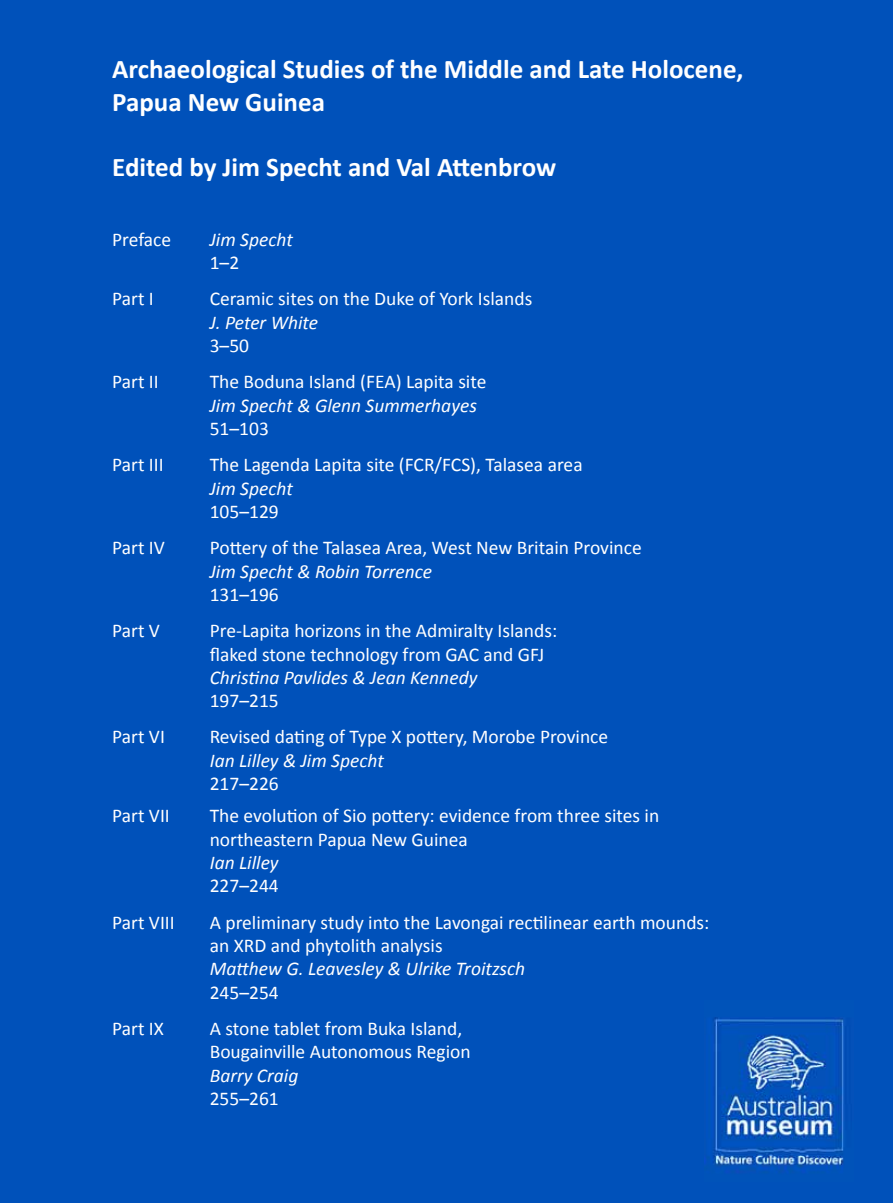
<style>
.page{position:relative;width:893px;height:1203px;background:#0051ba}
.page>*{position:absolute;margin:0;border:0;box-sizing:border-box;transform-origin:0 0}
.t1{font:700 27px/32.4px "Calibri";color:#fff}
.t2{font:19.5px/23.4px "Calibri";color:#fff}
.t3{font:italic 19.5px "Calibri";color:#fff}
</style>
<div class="page">
<img style="left:705px;top:1017px;width:139px;height:156px">
<h1 class="t1" style="left:112px;top:53px;width:633px">Archaeological Studies of the Middle and Late Holocene,<br>Papua New Guinea</h1>
<h1 class="t1" style="left:112px;top:150px;width:446px">Edited by Jim Specht and Val Attenbrow</h1>
<p class="t2" style="left:112px;top:228px;width:61px">Preface</p>
<p class="t3" style="left:210px;top:226px;width:85px">Jim Specht</p>
<p class="t2" style="left:210px;top:251px;width:31px">1–2</p>
<p class="t2" style="left:112px;top:287px;width:43px">Part I</p>
<p class="t2" style="left:210px;top:287px;width:324px">Ceramic sites on the Duke of York Islands</p>
<p class="t3" style="left:210px;top:309px;width:110px">J. Peter White</p>
<p class="t2" style="left:210px;top:334px;width:41px">3–50</p>
<p class="t2" style="left:112px;top:370px;width:48px">Part II</p>
<p class="t2" style="left:210px;top:370px;width:278px">The Boduna Island (FEA) Lapita site</p>
<p class="t3" style="left:210px;top:392px;width:269px">Jim Specht &amp; Glenn Summerhayes</p>
<p class="t2" style="left:210px;top:417px;width:61px">51–103</p>
<p class="t2" style="left:112px;top:453px;width:53px">Part III</p>
<p class="t2" style="left:210px;top:453px;width:374px">The Lagenda Lapita site (FCR/FCS), Talasea area</p>
<p class="t3" style="left:210px;top:475px;width:85px">Jim Specht</p>
<p class="t2" style="left:210px;top:500px;width:71px">105–129</p>
<p class="t2" style="left:112px;top:536px;width:54px">Part IV</p>
<p class="t2" style="left:210px;top:536px;width:433px">Pottery of the Talasea Area, West New Britain Province</p>
<p class="t3" style="left:210px;top:558px;width:224px">Jim Specht &amp; Robin Torrence</p>
<p class="t2" style="left:210px;top:583px;width:71px">131–196</p>
<p class="t2" style="left:112px;top:619px;width:49px">Part V</p>
<p class="t2" style="left:210px;top:619px;width:349px">Pre-Lapita horizons in the Admiralty Islands: flaked stone technology from GAC and GFJ</p>
<p class="t3" style="left:210px;top:664px;width:269px">Christina Pavlides &amp; Jean Kennedy</p>
<p class="t2" style="left:210px;top:689px;width:71px">197–215</p>
<p class="t2" style="left:112px;top:725px;width:54px">Part VI</p>
<p class="t2" style="left:210px;top:725px;width:400px">Revised dating of Type X pottery, Morobe Province</p>
<p class="t3" style="left:210px;top:747px;width:176px">Ian Lilley &amp; Jim Specht</p>
<p class="t2" style="left:210px;top:772px;width:71px">217–226</p>
<p class="t2" style="left:112px;top:804px;width:59px">Part VII</p>
<p class="t2" style="left:210px;top:804px;width:451px">The evolution of Sio pottery: evidence from three sites in northeastern Papua New Guinea</p>
<p class="t3" style="left:210px;top:849px;width:70px">Ian Lilley</p>
<p class="t2" style="left:210px;top:874px;width:71px">227–244</p>
<p class="t2" style="left:112px;top:910px;width:64px">Part VIII</p>
<p class="t2" style="left:210px;top:910px;width:501px">A preliminary study into the Lavongai rectilinear earth mounds: an XRD and phytolith analysis</p>
<p class="t3" style="left:210px;top:956px;width:317px">Matthew G. Leavesley &amp; Ulrike Troitzsch</p>
<p class="t2" style="left:210px;top:981px;width:71px">245–254</p>
<p class="t2" style="left:112px;top:1017px;width:53px">Part IX</p>
<p class="t2" style="left:210px;top:1017px;width:262px">A stone tablet from Buka Island,<br>Bougainville Autonomous Region</p>
<p class="t3" style="left:210px;top:1062px;width:90px">Barry Craig</p>
<p class="t2" style="left:210px;top:1087px;width:71px">255–261</p>
</div>
